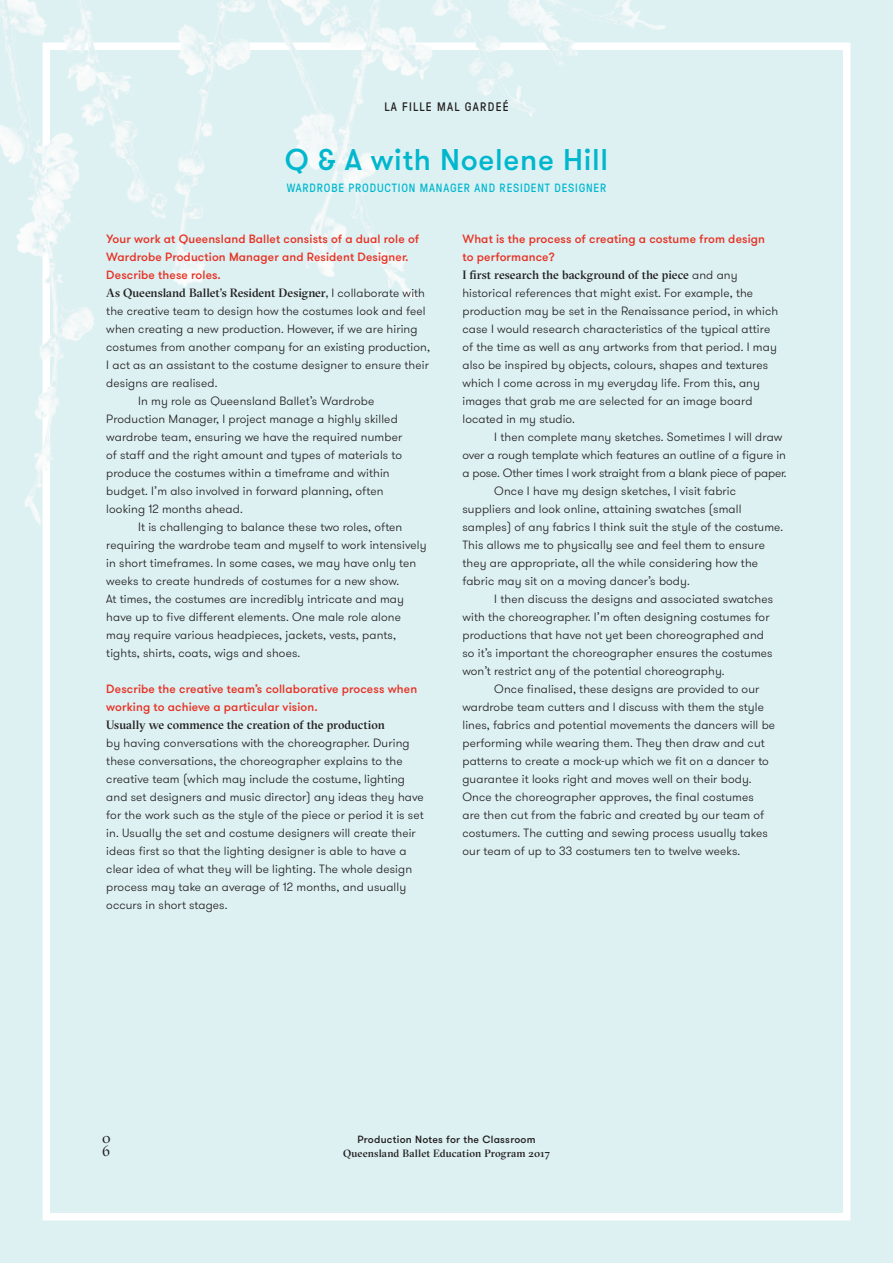
<style>
.page{position:relative;width:893px;height:1263px;background:#ddf1f3}
.page>*{position:absolute;margin:0;border:0;box-sizing:border-box;transform-origin:0 0}
.Page_Title{font:500 30px "GT Walsheim";letter-spacing:.025em;color:#00b7ce}
.t1{font:15px/13.2px "GT Sectra Fine";color:#231f20}
.t2{font:12.3px "GT Pressura";letter-spacing:.1em;color:#231f20}
.Body_Copy{font:300 12px/18px "GT Walsheim";letter-spacing:.01em;color:#231f20}
.Question{font:500 12px/18px "GT Walsheim";letter-spacing:.01em;color:#e73224}
.Subtitle{font:12px "GT Pressura";letter-spacing:.07em;color:#00b7ce}
.t3{font:500 10.5px "GT Sectra Fine";letter-spacing:.01em;color:#231f20}
.t4{font:500 10.5px "GT Walsheim";letter-spacing:.025em;color:#231f20}
.s1{font-family:"GT Sectra Fine";font-weight:500}
</style>
<div class="page">
<div style="left:43px;top:43px;width:807px;height:1177px;border:8px solid #fff"></div>
<img style="left:265px;top:0;width:154px;height:299px">
<img style="left:0;top:0;width:81px;height:557px">
<img style="left:42px;top:0;width:223px;height:337px">
<img style="left:543px;top:0;width:124px;height:65px">
<img style="left:412px;top:0;width:131px;height:117px">
<p class="t2" style="left:384px;top:98px;width:126px">LA FILLE MAL GARDEÉ</p>
<p class="Page_Title" style="left:285px;top:141px;width:325px">Q &amp; A with Noelene Hill</p>
<p class="Subtitle" style="left:287px;top:180px;width:321px">WARDROBE PRODUCTION MANAGER AND RESIDENT DESIGNER</p>
<p class="Question" style="left:106px;top:230px;width:314px">Your work at Queensland Ballet consists of a dual role of<br>Wardrobe Production Manager and Resident Designer.<br>Describe these roles.</p>
<p class="Body_Copy" style="left:106px;top:284px;width:325px"><span class="s1">As Queensland Ballet’s Resident Designer,</span> I collaborate with the creative team to design how the costumes look and feel when creating a new production. However, if we are hiring costumes from another company for an existing production, I act as an assistant to the costume designer to ensure their designs are realised.</p>
<p class="Body_Copy" style="left:106px;top:392px;width:297px;text-indent:32px">In my role as Queensland Ballet’s Wardrobe Production Manager, I project manage a highly skilled wardrobe team, ensuring we have the required number of staff and the right amount and types of materials to produce the costumes within a timeframe and within budget. I’m also involved in forward planning, often looking 12 months ahead.</p>
<p class="Body_Copy" style="left:106px;top:518px;width:322px;text-indent:32px">It is challenging to balance these two roles, often requiring the wardrobe team and myself to work intensively in short timeframes. In some cases, we may have only ten weeks to create hundreds of costumes for a new show.<br>At times, the costumes are incredibly intricate and may have up to five different elements. One male role alone may require various headpieces, jackets, vests, pants, tights, shirts, coats, wigs and shoes.</p>
<p class="Question" style="left:106px;top:680px;width:312px">Describe the creative team’s collaborative process when working to achieve a particular vision.</p>
<p class="Body_Copy" style="left:106px;top:716px;width:319px"><span class="s1">Usually we commence the creation of the production<br></span>by having conversations with the choreographer. During these conversations, the choreographer explains to the creative team (which may include the costume, lighting and set designers and music director) any ideas they have for the work such as the style of the piece or period it is set in. Usually the set and costume designers will create their ideas first so that the lighting designer is able to have a clear idea of what they will be lighting. The whole design process may take an average of 12 months, and usually occurs in short stages.</p>
<p class="Question" style="left:462px;top:230px;width:304px">What is the process of creating a costume from design to performance?</p>
<p class="Body_Copy" style="left:462px;top:266px;width:317px"><span class="s1">I first research the background of the piece</span> and any historical references that might exist. For example, the production may be set in the Renaissance period, in which case I would research characteristics of the typical attire of the time as well as any artworks from that period. I may also be inspired by objects, colours, shapes and textures which I come across in my everyday life. From this, any images that grab me are selected for an image board located in my studio.</p>
<p class="Body_Copy" style="left:462px;top:428px;width:326px;text-indent:32px">I then complete many sketches. Sometimes I will draw over a rough template which features an outline of a figure in a pose. Other times I work straight from a blank piece of paper.</p>
<p class="Body_Copy" style="left:462px;top:482px;width:322px;text-indent:32px">Once I have my design sketches, I visit fabric suppliers and look online, attaining swatches (small samples) of any fabrics I think suit the style of the costume.<br>This allows me to physically see and feel them to ensure they are appropriate, all the while considering how the fabric may sit on a moving dancer’s body.</p>
<p class="Body_Copy" style="left:462px;top:590px;width:312px;text-indent:32px">I then discuss the designs and associated swatches with the choreographer. I’m often designing costumes for productions that have not yet been choreographed and so it’s important the choreographer ensures the costumes won’t restrict any of the potential choreography.</p>
<p class="Body_Copy" style="left:462px;top:680px;width:314px;text-indent:32px">Once finalised, these designs are provided to our wardrobe team cutters and I discuss with them the style lines, fabrics and potential movements the dancers will be performing while wearing them. They then draw and cut patterns to create a mock-up which we fit on a dancer to guarantee it looks right and moves well on their body.<br>Once the choreographer approves, the final costumes<br>are then cut from the fabric and created by our team of costumers. The cutting and sewing process usually takes our team of up to 33 costumers ten to twelve weeks.</p>
<p class="t1" style="left:102px;top:1131px;width:10px">0<br>0</p>
<p class="t4" style="left:357px;top:1133px;width:180px">Production Notes for the Classroom</p>
<p class="t3" style="left:343px;top:1146px;width:208px">Queensland Ballet Education Program 2017</p>
</div>
